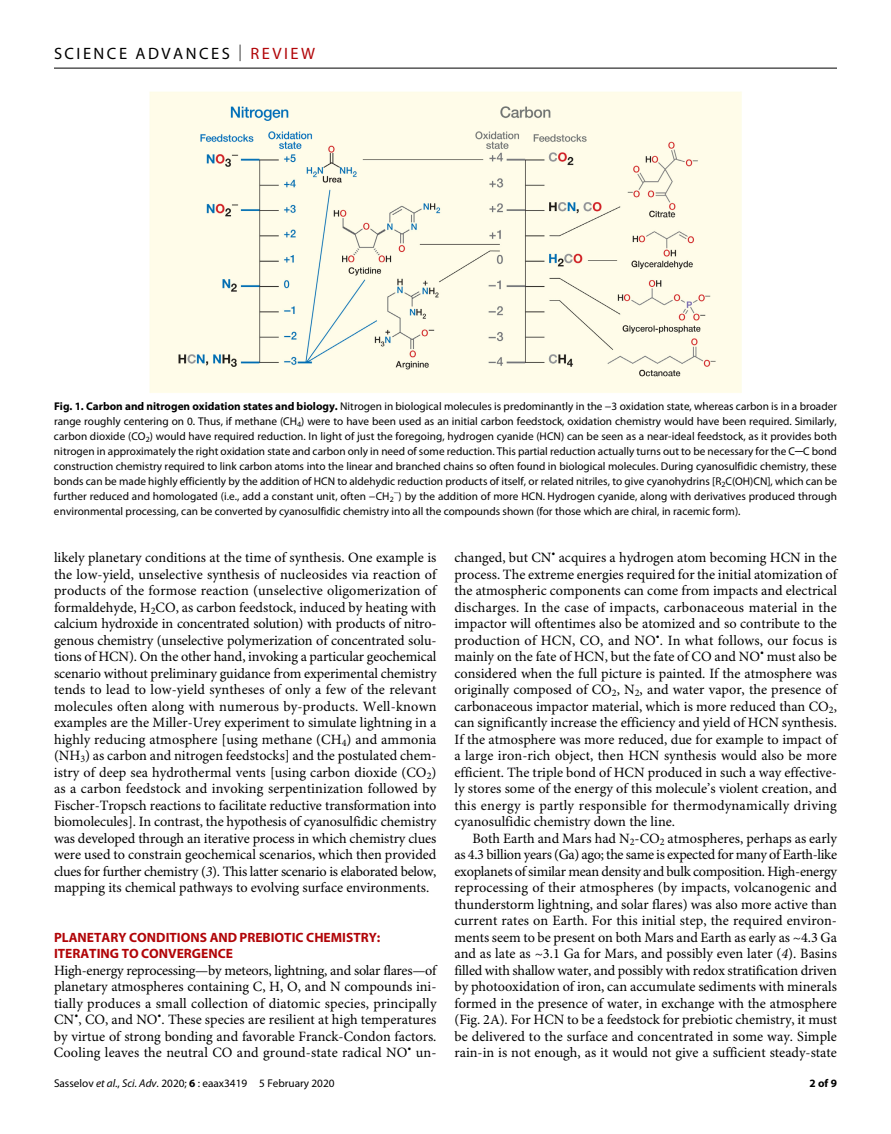
<style>
.page{position:relative;width:891px;height:1134px;background:#fff}
.page>*{position:absolute;margin:0;border:0;box-sizing:border-box;transform-origin:0 0}
.t1{font:16.5px "Myriad Pro";letter-spacing:.15em;color:#000}
.t2{font:14.25px/16.5px "Minion Pro";color:#000;text-align:justify}
.t3{font:700 13.5px/16.5px "Myriad Pro";color:#b10508}
.t4{font:11.25px/15px "Myriad Pro";color:#000;text-align:justify}
.t5{font:700 11.25px "Myriad Pro";color:#000}
.s1{font-weight:300}
.s2{color:#b10508}
.s3{font-weight:700}
.s4{font-family:"STIX General"}
.s5{font-style:italic}
</style>
<div class="page">
<hr style="left:54px;top:68px;width:783px;height:1px;background:#000">
<img style="left:149px;top:92px;width:593px;height:301px">
<p class="t1" style="left:54px;top:40px;width:262px">SCIENCE ADVANCES <span class="s1">|</span> <span class="s2">REVIEW</span></p>
<p class="t4" style="left:54px;top:399px;width:785px"><span class="s3">Fig. 1. Carbon and nitrogen oxidation states and biology.</span> Nitrogen in biological molecules is predominantly in the −3 oxidation state, whereas carbon is in a broader range roughly centering on 0. Thus, if methane (CH<sub>4</sub>) were to have been used as an initial carbon feedstock, oxidation chemistry would have been required. Similarly, carbon dioxide (CO<sub>2</sub>) would have required reduction. In light of just the foregoing, hydrogen cyanide (HCN) can be seen as a near-ideal feedstock, as it provides both nitrogen in approximately the right oxidation state and carbon only in need of some reduction. This partial reduction actually turns out to be necessary for the C<span class="s4">─</span>C bond construction chemistry required to link carbon atoms into the linear and branched chains so often found in biological molecules. During cyanosulfidic chemistry, these bonds can be made highly efficiently by the addition of HCN to aldehydic reduction products of itself, or related nitriles, to give cyanohydrins [R<sub>2</sub>C(OH)CN], which can be further reduced and homologated (i.e., add a constant unit, often −CH<sub>2</sub><sup>−</sup>) by the addition of more HCN. Hydrogen cyanide, along with derivatives produced through environmental processing, can be converted by cyanosulfidic chemistry into all the compounds shown (for those which are chiral, in racemic form).</p>
<p class="t2" style="left:54px;top:551px;width:384px">likely planetary conditions at the time of synthesis. One example is the low-yield, unselective synthesis of nucleosides via reaction of products of the formose reaction (unselective oligomerization of formaldehyde, H<sub>2</sub>CO, as carbon feedstock, induced by heating with calcium hydroxide in concentrated solution) with products of nitro&shy;genous chemistry (unselective polymerization of concentrated solu&shy;tions of HCN). On the other hand, invoking a particular geochemical scenario without preliminary guidance from experimental chemistry tends to lead to low-yield syntheses of only a few of the relevant molecules often along with numerous by-products. Well-known examples are the Miller-Urey experiment to simulate lightning in a highly reducing atmosphere [using methane (CH<sub>4</sub>) and ammonia (NH<sub>3</sub>) as carbon and nitrogen feedstocks] and the postulated chem&shy;istry of deep sea hydrothermal vents [using carbon dioxide (CO<sub>2</sub>) as a carbon feedstock and invoking serpentinization followed by Fischer-Tropsch reactions to facilitate reductive transformation into biomolecules]. In contrast, the hypothesis of cyanosulfidic chemistry was developed through an iterative process in which chemistry clues were used to constrain geochemical scenarios, which then provided clues for further chemistry (<span class="s5">3</span>). This latter scenario is elaborated below, mapping its chemical pathways to evolving surface environments.</p>
<p class="t3" style="left:54px;top:928px;width:328px">PLANETARY CONDITIONS AND PREBIOTIC CHEMISTRY:<br>ITERATING TO CONVERGENCE</p>
<p class="t2" style="left:54px;top:963px;width:384px">High-energy reprocessing—by meteors, lightning, and solar flares—of planetary atmospheres containing C, H, O, and N compounds ini&shy;tially produces a small collection of diatomic species, principally CN<sup>•</sup>, CO, and NO<sup>•</sup>. These species are resilient at high temperatures by virtue of strong bonding and favorable Franck-Condon factors.<br>Cooling leaves the neutral CO and ground-state radical NO<sup>•</sup> un-</p>
<p class="t4" style="left:54px;top:1076px;width:282px">Sasselov <span class="s5">et al</span>., <span class="s5">Sci. Adv.</span> 2020; <span class="s3">6</span> : eaax3419 5 February 2020</p>
<p class="t2" style="left:454px;top:551px;width:384px">changed, but CN<sup>•</sup> acquires a hydrogen atom becoming HCN in the process. The extreme energies required for the initial atomization of the atmospheric components can come from impacts and electrical discharges. In the case of impacts, carbonaceous material in the impactor will oftentimes also be atomized and so contribute to the production of HCN, CO, and NO<sup>•</sup>. In what follows, our focus is mainly on the fate of HCN, but the fate of CO and NO<sup>•</sup> must also be considered when the full picture is painted. If the atmosphere was originally composed of CO<sub>2</sub>, N<sub>2</sub>, and water vapor, the presence of carbonaceous impactor material, which is more reduced than CO<sub>2</sub>, can significantly increase the efficiency and yield of HCN synthesis.<br>If the atmosphere was more reduced, due for example to impact of a large iron-rich object, then HCN synthesis would also be more efficient. The triple bond of HCN produced in such a way effective&shy;ly stores some of the energy of this molecule’s violent creation, and this energy is partly responsible for thermodynamically driving cyanosulfidic chemistry down the line.</p>
<p class="t2" style="left:455px;top:831px;width:384px;text-indent:18px">Both Earth and Mars had N<sub>2</sub>-CO<sub>2</sub> atmospheres, perhaps as early as 4.3 billion years (Ga) ago; the same is expected for many of Earth-like exoplanets of similar mean density and bulk composition. High-energy reprocessing of their atmospheres (by impacts, volcanogenic and thunderstorm lightning, and solar flares) was also more active than current rates on Earth. For this initial step, the required environ&shy;ments seem to be present on both Mars and Earth as early as ~4.3 Ga and as late as ~3.1 Ga for Mars, and possibly even later (<span class="s5">4</span>). Basins filled with shallow water, and possibly with redox stratification driven by photooxidation of iron, can accumulate sediments with minerals formed in the presence of water, in exchange with the atmosphere (Fig. 2A). For HCN to be a feedstock for prebiotic chemistry, it must be delivered to the surface and concentrated in some way. Simple rain-in is not enough, as it would not give a sufficient steady-state</p>
<p class="t5" style="left:810px;top:1074px;width:29px">2 of 9</p>
</div>
